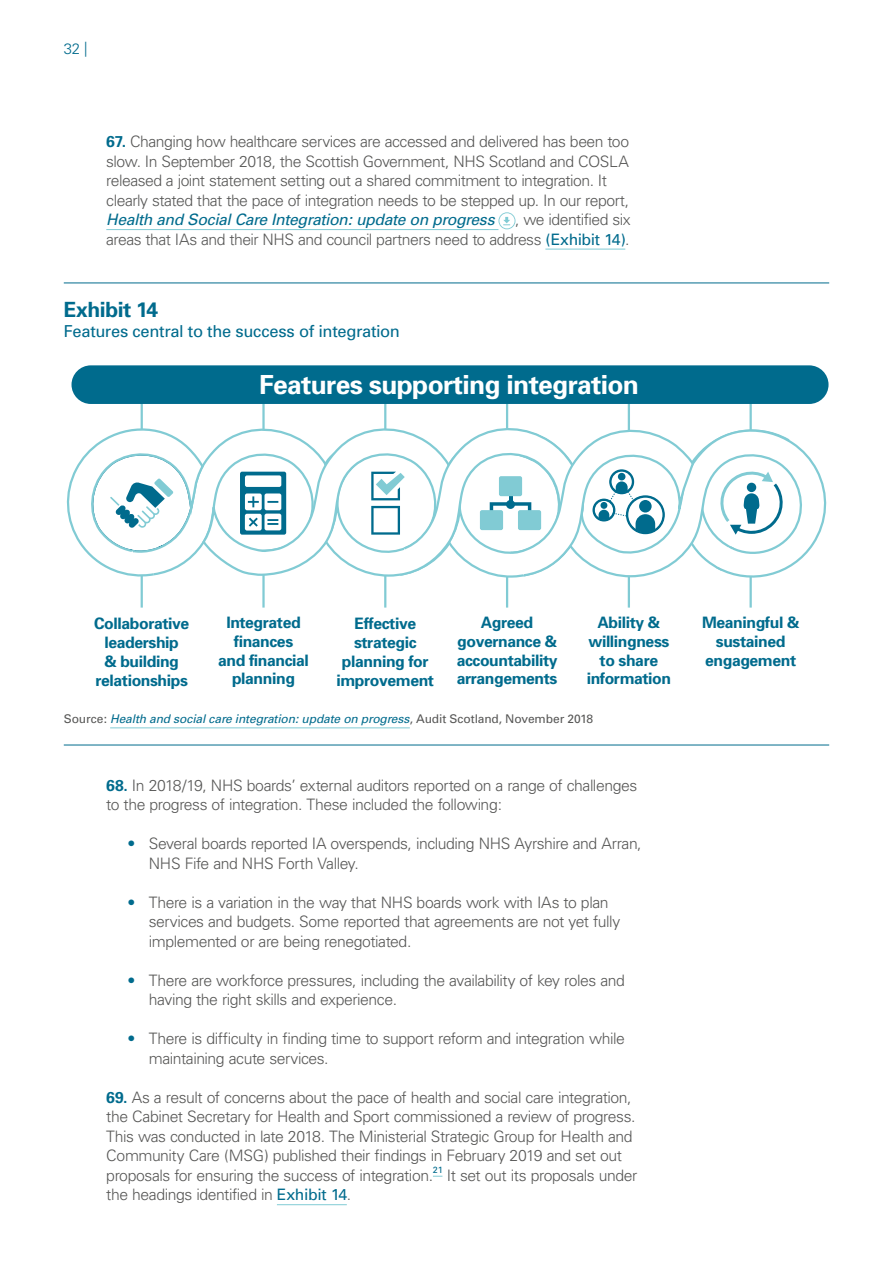
<style>
.page{position:relative;width:893px;height:1263px;background:#fff}
.page>*{position:absolute;margin:0;border:0;box-sizing:border-box;transform-origin:0 0}
.t1{font:700 26.4px "Univers";letter-spacing:-.025em;color:#fff}
.t2{font:700 21px "Univers";letter-spacing:-.02em;color:#006b8d}
.t3{font:16.5px "Univers";letter-spacing:-.02em;color:#006b8d}
.t4{font:300 15.75px/19.5px "Univers";letter-spacing:-.03em;color:#575756}
.t5{font:700 15.75px/18.9px "Univers";letter-spacing:-.025em;color:#006b8d;text-align:center}
.t6{font:italic 15.75px "Univers";letter-spacing:-.025em;color:#006b8d}
.t7{font:300 15px "Univers";color:#006b8d}
.t8{font:italic 12px "Univers";letter-spacing:-.015em;color:#006b8d}
.t9{font:9px "Univers";color:#006b8d}
.s1{font-weight:700;color:#006b8d}
.s2{font-weight:400;color:#006b8d}
.s3{font-style:normal;color:#575756}
.s4{color:#006b8d}
</style>
<div class="page">
<hr style="left:106px;top:229px;width:392px;height:1px;background:#81cbd4">
<hr style="left:545px;top:249px;width:80px;height:1px;background:#81cbd4">
<hr style="left:277px;top:1204px;width:70px;height:1px;background:#81cbd4">
<svg style="left:498px;top:212px;width:17px;height:17px"></svg>
<hr style="left:64px;top:283px;width:765px;height:1px;background:#006b8d">
<hr style="left:64px;top:745px;width:765px;height:1px;background:#006b8d">
<hr style="left:110px;top:727px;width:300px;height:1px;background:#81cbd4">
<hr style="left:141px;top:403px;width:2px;height:33px;background:#81cbd4">
<hr style="left:506px;top:403px;width:2px;height:33px;background:#81cbd4">
<hr style="left:628px;top:403px;width:2px;height:33px;background:#81cbd4">
<hr style="left:749px;top:403px;width:3px;height:33px;background:#81cbd4">
<div style="left:72px;top:365px;width:756px;height:39px;background:#006b8d;border-radius:19px"></div>
<svg style="left:66px;top:421px;width:761px;height:187px"></svg>
<p class="t7" style="left:64px;top:40px;width:25px">32 |</p>
<p class="t4" style="left:106px;top:132px;width:524px"><span class="s1">67.</span> Changing how healthcare services are accessed and delivered has been too slow. In September 2018, the Scottish Government, NHS Scotland and COSLA released a joint statement setting out a shared commitment to integration. It clearly stated that the pace of integration needs to be stepped up. In our report,</p>
<p class="t6" style="left:106px;top:210px;width:390px">Health and Social Care Integration: update on progress</p>
<p class="t4" style="left:106px;top:210px;width:526px;text-align:right">, we identified six<br>areas that IAs and their NHS and council partners need to address <span class="s2">(Exhibit 14)</span>.</p>
<h2 class="t2" style="left:64px;top:297px;width:96px">Exhibit 14</h2>
<p class="t3" style="left:64px;top:321px;width:338px">Features central to the success of integration</p>
<h1 class="t1" style="left:259px;top:368px;width:381px">Features supporting integration</h1>
<p class="t5" style="left:587px;top:613px;width:86px">Ability &amp; willingness to share information</p>
<p class="t5" style="left:94px;top:614px;width:97px">Collaborative leadership<br>&amp; building relationships</p>
<p class="t5" style="left:457px;top:613px;width:102px">Agreed governance &amp; accountability arrangements</p>
<p class="t5" style="left:702px;top:613px;width:99px">Meaningful &amp; sustained engagement</p>
<p class="t5" style="left:218px;top:613px;width:92px">Integrated finances<br>and financial planning</p>
<p class="t5" style="left:336px;top:614px;width:99px">Effective strategic planning for improvement</p>
<p class="t8" style="left:64px;top:712px;width:531px"><span class="s3">Source:</span> Health and social care integration: update on progress<span class="s3">, Audit Scotland, November 2018</span></p>
<p class="t4" style="left:106px;top:775px;width:532px"><span class="s1">68.</span> In 2018/19, NHS boards’ external auditors reported on a range of challenges to the progress of integration. These included the following:</p>
<p class="t4" style="left:149px;top:834px;width:494px;text-indent:-21px"><span class="s4">•</span> Several boards reported IA overspends, including NHS Ayrshire and Arran,<br>NHS Fife and NHS Forth Valley.</p>
<p class="t4" style="left:149px;top:892px;width:473px;text-indent:-21px"><span class="s4">•</span> There is a variation in the way that NHS boards work with IAs to plan services and budgets. Some reported that agreements are not yet fully implemented or are being renegotiated.</p>
<p class="t4" style="left:149px;top:970px;width:478px;text-indent:-21px"><span class="s4">•</span> There are workforce pressures, including the availability of key roles and having the right skills and experience.</p>
<p class="t4" style="left:149px;top:1029px;width:477px;text-indent:-21px"><span class="s4">•</span> There is difficulty in finding time to support reform and integration while maintaining acute services.</p>
<p class="t4" style="left:106px;top:1087px;width:531px"><span class="s1">69.</span> As a result of concerns about the pace of health and social care integration, the Cabinet Secretary for Health and Sport commissioned a review of progress.<br>This was conducted in late 2018. The Ministerial Strategic Group for Health and Community Care (MSG) published their findings in February 2019 and set out proposals for ensuring the success of integration.</p>
<p class="t9" style="left:433px;top:1165px;width:11px">21</p>
<p class="t4" style="left:447px;top:1165px;width:192px">It set out its proposals under</p>
<p class="t4" style="left:106px;top:1185px;width:246px">the headings identified in <span class="s2">Exhibit 14</span>.</p>
</div>
